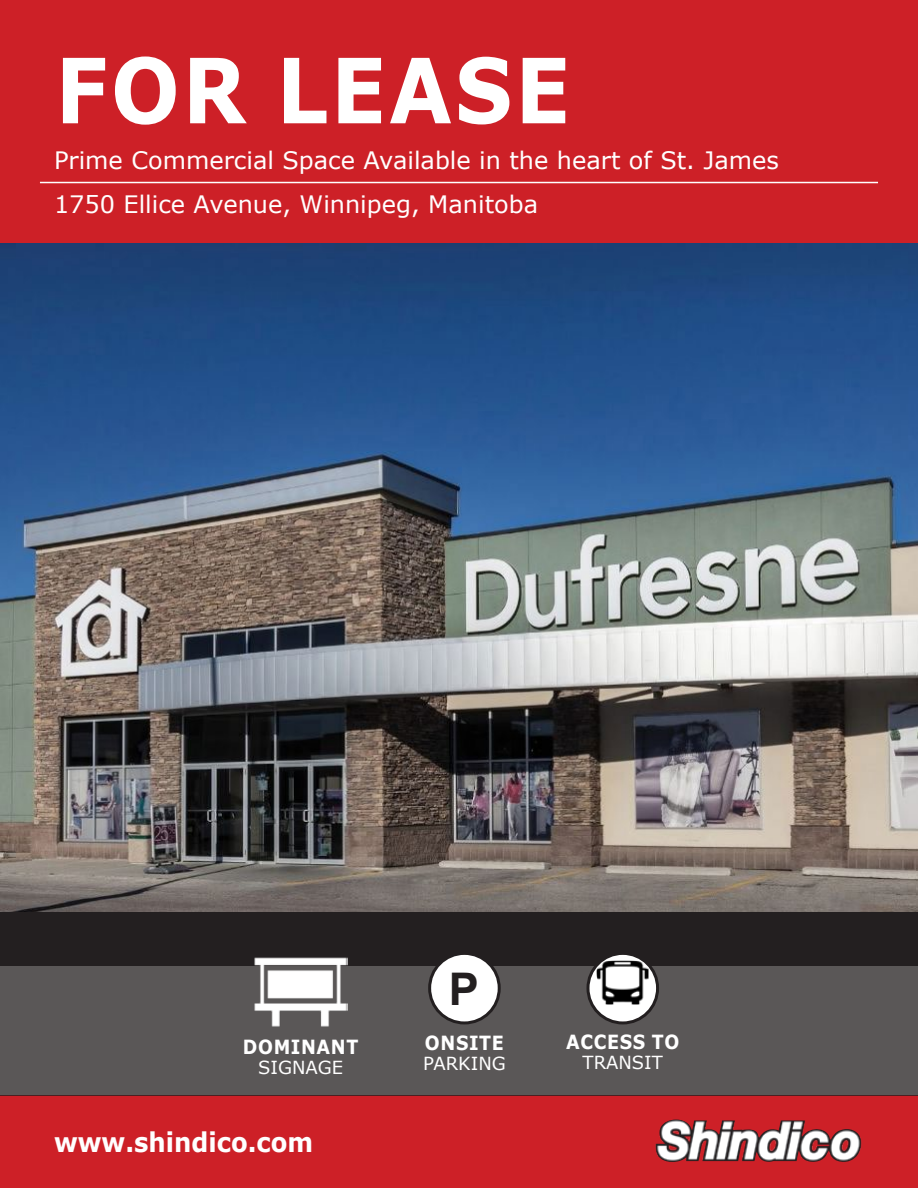
<style>
.page{position:relative;width:918px;height:1188px;background:#fff}
.page>*{position:absolute;margin:0;border:0;box-sizing:border-box;transform-origin:0 0}
.t1{font:700 90px "Verdana";letter-spacing:.035em;color:#fff;scale:.9 1}
.t2{font:700 45px "Arial";color:#231f20}
.t3{font:700 27px "Verdana";color:#fff;scale:.9 1}
.t4{font:24px/44.5px "Verdana";color:#fff}
.t5{font:700 19.5px "Verdana";letter-spacing:.035em;color:#fff;scale:.9 1}
.t6{font:18px "Verdana";color:#fff}
</style>
<div class="page">
<div style="left:0;top:0;width:918px;height:243px;background:#cd2027"></div>
<hr style="left:40px;top:182px;width:838px;height:1px;background:#fff">
<div style="left:0;top:1096px;width:918px;height:92px;background:#cd2027"></div>
<img style="left:655px;top:1120px;width:207px;height:42px">
<img style="left:1px;top:243px;width:917px;height:670px">
<div style="left:0;top:913px;width:918px;height:53px;background:#231f20"></div>
<div style="left:0;top:966px;width:918px;height:130px;background:#5a5757"></div>
<img style="left:253px;top:957px;width:95px;height:70px">
<div style="left:430px;top:953px;width:69px;height:70px;background:#fff;border-radius:50%"></div>
<div style="left:428px;top:952px;width:73px;height:72px;border:3px solid #231f20;border-radius:50%"></div>
<svg style="left:588px;top:953px;width:70px;height:70px"></svg>
<img style="left:597px;top:961px;width:51px;height:43px">
<div style="left:586px;top:952px;width:73px;height:72px;border:3px solid #231f20;border-radius:50%"></div>
<h1 class="t1" style="left:55px;top:27px;width:574px">FOR LEASE</h1>
<p class="t4" style="left:54px;top:138px;width:727px">Prime Commercial Space Available in the heart of St. James<br>1750 Ellice Avenue, Winnipeg, Manitoba</p>
<p class="t5" style="left:243px;top:1033px;width:130px">DOMINANT</p>
<p class="t6" style="left:258px;top:1055px;width:86px">SIGNAGE</p>
<p class="t3" style="left:54px;top:1123px;width:289px">www.shindico.com</p>
<h2 class="t2" style="left:449px;top:957px;width:32px">P</h2>
<p class="t5" style="left:425px;top:1029px;width:89px">ONSITE</p>
<p class="t6" style="left:423px;top:1051px;width:84px">PARKING</p>
<p class="t5" style="left:566px;top:1029px;width:127px">ACCESS TO</p>
<p class="t6" style="left:583px;top:1050px;width:82px">TRANSIT</p>
</div>
